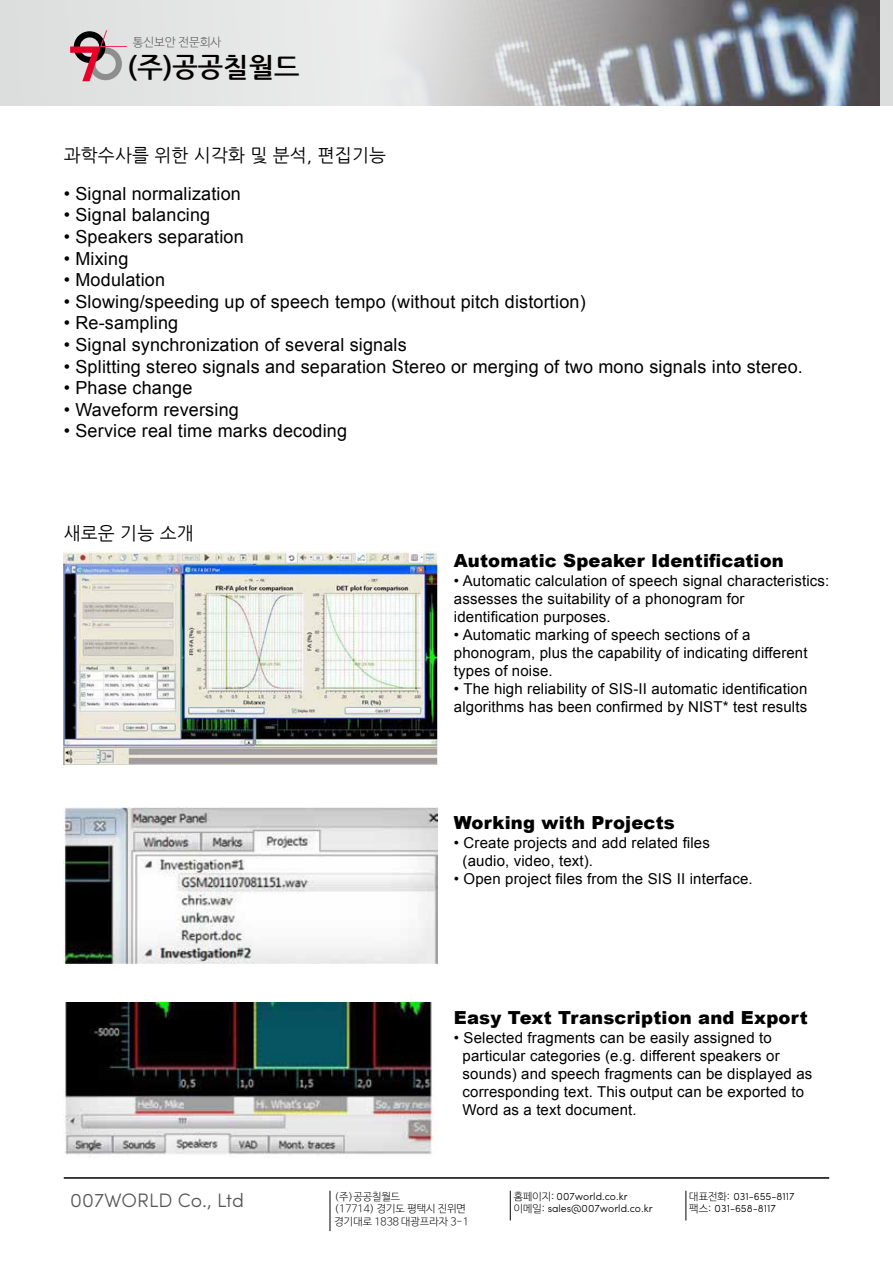
<style>
.page{position:relative;width:893px;height:1263px;background:#fff}
.page>*{position:absolute;margin:0;border:0;box-sizing:border-box;transform-origin:0 0}
.t1{font:700 27px "Nanum Gothic";color:#040000}
.t2{font:300 19.5px "Sofia Pro";color:#595757}
.t3{font:18px "Arial";letter-spacing:.01em;color:#000}
.t4{font:900 18px "Arial";letter-spacing:.01em;color:#000}
.t5{font:18px "Nanum Gothic";letter-spacing:.01em;color:#000}
.t6{font:15px/18px "Arial";letter-spacing:.01em;color:#000}
.t7{font:300 12px "Nanum Barun Gothic";color:#595757}
.t8{font:300 10.5px/12.6px "Sofia Pro";color:#040000}
.t9{font:300 10.5px/12.6px "Nanum Barun Gothic";color:#040000}
.s1{font-family:"Nanum Barun Gothic"}
</style>
<div class="page">
<svg style="left:0;top:0;width:880px;height:106px;background:#bdbfc2"></svg>
<svg style="left:70px;top:30px;width:57px;height:51px;background:#b9989e"></svg>
<svg style="left:510px;top:1191px;width:1px;height:29px"></svg>
<svg style="left:685px;top:1191px;width:1px;height:29px"></svg>
<hr style="left:330px;top:1191px;width:1px;height:40px;background:#000">
<hr style="left:64px;top:1177px;width:765px;height:2px;background:#000">
<img style="left:64px;top:552px;width:374px;height:212px">
<img style="left:64px;top:807px;width:374px;height:157px">
<img style="left:65px;top:1003px;width:370px;height:155px">
<div style="left:880px;top:0;width:13px;height:106px;background:#dcdddd"></div>
<p class="t7" style="left:133px;top:36px;width:90px">통신보안 전문회사</p>
<h1 class="t1" style="left:128px;top:55px;width:173px">(주)공공칠월드</h1>
<p class="t5" style="left:64px;top:147px;width:324px">과학수사를 위한 시각화 및 분석, 편집기능</p>
<p class="t3" style="left:64px;top:182px;width:179px">• Signal normalization</p>
<p class="t3" style="left:64px;top:203px;width:148px">• Signal balancing</p>
<p class="t3" style="left:64px;top:225px;width:181px">• Speakers separation</p>
<p class="t3" style="left:64px;top:246px;width:66px">• Mixing</p>
<p class="t3" style="left:64px;top:268px;width:103px">• Modulation</p>
<p class="t3" style="left:64px;top:290px;width:523px">• Slowing/speeding up of speech tempo (without pitch distortion)</p>
<p class="t3" style="left:64px;top:311px;width:116px">• Re-sampling</p>
<p class="t3" style="left:64px;top:333px;width:344px">• Signal synchronization of several signals</p>
<p class="t3" style="left:64px;top:354px;width:741px">• Splitting stereo signals and separation Stereo or merging of two mono signals into stereo.</p>
<p class="t3" style="left:64px;top:376px;width:130px">• Phase change</p>
<p class="t3" style="left:64px;top:398px;width:177px">• Waveform reversing</p>
<p class="t3" style="left:64px;top:419px;width:285px">• Service real time marks decoding</p>
<p class="t5" style="left:64px;top:524px;width:131px">새로운 기능 소개</p>
<h2 class="t2" style="left:70px;top:1186px;width:175px">007WORLD Co., Ltd</h2>
<p class="t4" style="left:454px;top:548px;width:332px">Automatic Speaker Identification</p>
<p class="t6" style="left:454px;top:572px;width:377px">• Automatic calculation of speech signal characteristics: assesses the suitability of a phonogram for identification purposes.</p>
<p class="t6" style="left:454px;top:626px;width:355px">• Automatic marking of speech sections of a phonogram, plus the capability of indicating different types of noise.</p>
<p class="t6" style="left:454px;top:680px;width:355px">• The high reliability of SIS-II automatic identification algorithms has been confirmed by NIST* test results</p>
<p class="t4" style="left:454px;top:809px;width:222px">Working with Projects</p>
<p class="t6" style="left:463px;top:834px;width:249px;text-indent:-9px">• Create projects and add related files (audio, video, text).</p>
<p class="t6" style="left:454px;top:870px;width:300px">• Open project files from the SIS II interface.</p>
<p class="t4" style="left:454px;top:1004px;width:355px">Easy Text Transcription and Export</p>
<p class="t6" style="left:463px;top:1029px;width:351px;text-indent:-9px">• Selected fragments can be easily assigned to particular categories (e.g. different speakers or sounds) and speech fragments can be displayed as corresponding text. This output can be exported to Word as a text document.</p>
<p class="t9" style="left:335px;top:1190px;width:136px">(주)공공칠월드<br>(17714) 경기도 평택시 진위면 경기대로 1838 대광프라자 3-1</p>
<p class="t8" style="left:514px;top:1189px;width:141px"><span class="s1">홈페이지:</span> 007world.co.kr <span class="s1">이메일:</span> sales@007world.co.kr</p>
<p class="t8" style="left:689px;top:1189px;width:107px"><span class="s1">대표전화:</span> 031-655-8117 <span class="s1">팩스:</span> 031-658-8117</p>
</div>
